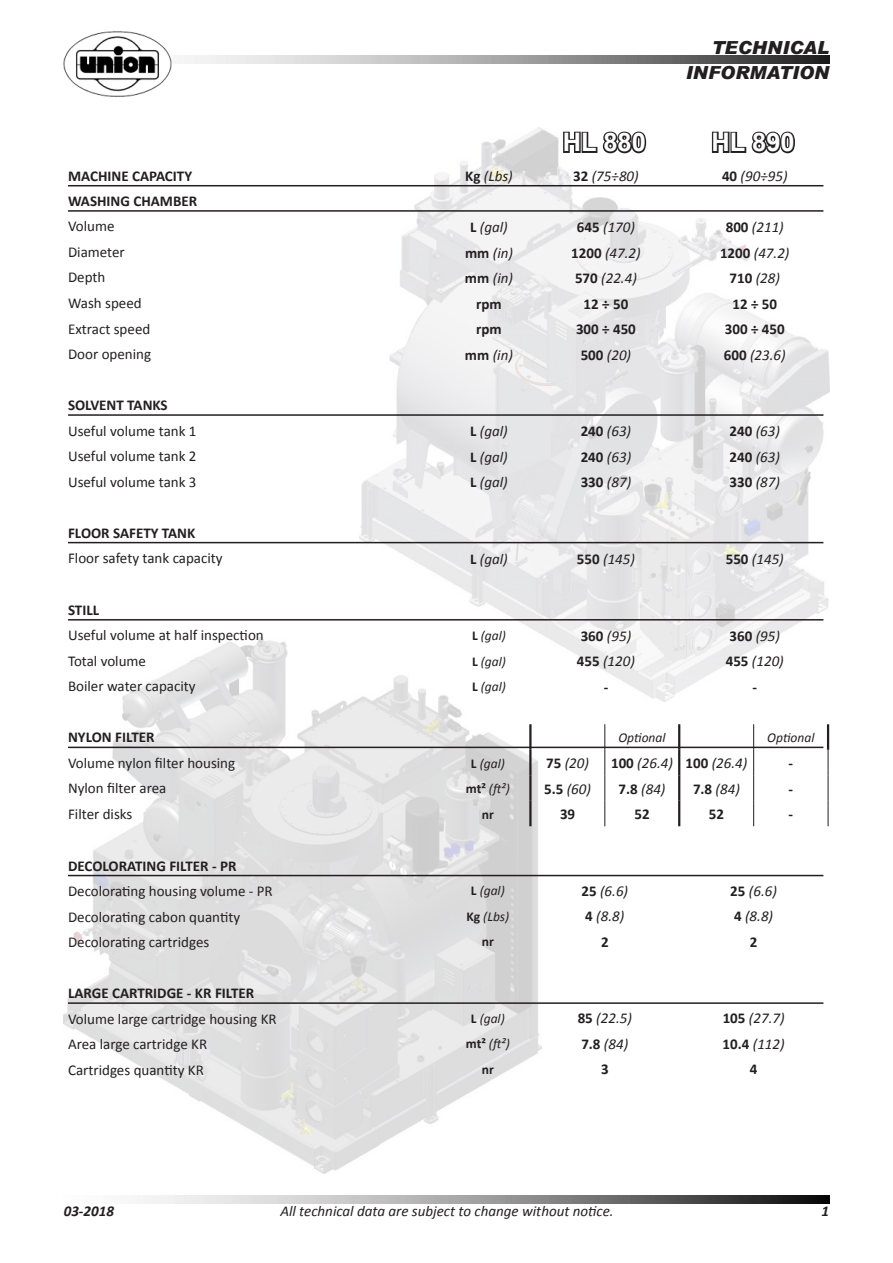
<style>
.page{position:relative;width:893px;height:1263px;background:#fff}
.page>*{position:absolute;margin:0;border:0;box-sizing:border-box;transform-origin:0 0}
.t1{font:700 25.5px "Arial";color:#fff}
.t2{font:italic 900 18px/25.5px "Arial";letter-spacing:.005em;color:#231f20;text-align:right}
.t3{font:italic 15px "Calibri";color:#231f20}
.t4{font:15px/25.5px "Calibri";color:#231f20}
.t5{font:700 15px/25.2px "Calibri";color:#231f20}
.t6{font:italic 700 15px "Calibri";color:#231f20}
.t7{font:italic 13.5px "Calibri";color:#231f20}
.t8{font:700 13.5px "Calibri";color:#231f20}
.s1{font-weight:700;font-style:normal}
</style>
<div class="page">
<img style="left:360px;top:128px;width:469px;height:574px">
<img style="left:63px;top:637px;width:479px;height:536px">
<img style="left:143px;top:1195px;width:686px;height:8px">
<img style="left:185px;top:56px;width:644px;height:7px">
<hr style="left:68px;top:185px;width:755px;height:1px;background:#231f20">
<hr style="left:68px;top:210px;width:755px;height:2px;background:#231f20">
<hr style="left:68px;top:414px;width:755px;height:2px;background:#231f20">
<hr style="left:68px;top:542px;width:755px;height:1px;background:#231f20">
<hr style="left:68px;top:619px;width:755px;height:1px;background:#231f20">
<hr style="left:68px;top:747px;width:755px;height:1px;background:#231f20">
<hr style="left:68px;top:875px;width:755px;height:1px;background:#231f20">
<hr style="left:68px;top:1002px;width:755px;height:2px;background:#231f20">
<svg style="left:828px;top:750px;width:1px;height:76px"></svg>
<hr style="left:678px;top:724px;width:2px;height:26px;background:#231f20">
<hr style="left:827px;top:724px;width:2px;height:26px;background:#231f20">
<svg style="left:753px;top:724px;width:1px;height:102px"></svg>
<hr style="left:678px;top:750px;width:2px;height:25px;background:#231f20">
<hr style="left:678px;top:775px;width:2px;height:26px;background:#231f20">
<hr style="left:678px;top:801px;width:2px;height:25px;background:#231f20">
<hr style="left:529px;top:724px;width:2px;height:26px;background:#231f20">
<hr style="left:529px;top:750px;width:2px;height:25px;background:#231f20">
<hr style="left:529px;top:775px;width:2px;height:26px;background:#231f20">
<hr style="left:529px;top:801px;width:2px;height:25px;background:#231f20">
<svg style="left:604px;top:724px;width:1px;height:102px"></svg>
<img style="left:64px;top:32px;width:108px;height:65px">
<svg style="left:562px;top:129px;width:86px;height:27px"></svg>
<svg style="left:710px;top:129px;width:87px;height:27px"></svg>
<p class="t2" style="left:686px;top:34px;width:145px">TECHNICAL<br>INFORMATION</p>
<p class="t5" style="left:68px;top:163px;width:131px">MACHINE CAPACITY<br>WASHING CHAMBER</p>
<p class="t4" style="left:68px;top:214px;width:85px">Volume<br>Diameter<br>Depth<br>Wash speed<br>Extract speed<br>Door opening</p>
<p class="t5" style="left:68px;top:392px;width:101px">SOLVENT TANKS</p>
<p class="t4" style="left:68px;top:418px;width:130px;text-align:justify">Useful volume tank 1<br>Useful volume tank 2<br>Useful volume tank 3</p>
<p class="t5" style="left:68px;top:520px;width:129px">FLOOR SAFETY TANK</p>
<p class="t4" style="left:68px;top:545px;width:156px">Floor safety tank capacity</p>
<p class="t5" style="left:68px;top:597px;width:33px">STILL</p>
<p class="t4" style="left:68px;top:623px;width:197px">Useful volume at half inspection<br>Total volume<br>Boiler water capacity</p>
<p class="t5" style="left:68px;top:725px;width:88px">NYLON FILTER</p>
<p class="t4" style="left:68px;top:750px;width:169px">Volume nylon filter housing<br>Nylon filter area<br>Filter disks</p>
<p class="t5" style="left:68px;top:853px;width:170px">DECOLORATING FILTER - PR</p>
<p class="t4" style="left:68px;top:878px;width:206px">Decolorating housing volume - PR<br>Decolorating cabon quantity<br>Decolorating cartridges</p>
<p class="t5" style="left:68px;top:980px;width:188px">LARGE CARTRIDGE - KR FILTER</p>
<p class="t4" style="left:68px;top:1006px;width:210px">Volume large cartridge housing KR<br>Area large cartridge KR<br>Cartridges quantity KR</p>
<h1 class="t1" style="left:563px;top:125px;width:85px">HL 880</h1>
<h1 class="t1" style="left:711px;top:125px;width:85px">HL 890</h1>
<p class="t3" style="left:465px;top:166px;width:49px"><span class="s1">Kg</span> (Lbs)</p>
<p class="t3" style="left:573px;top:166px;width:67px"><span class="s1">32</span> (75÷80)</p>
<p class="t3" style="left:722px;top:166px;width:67px"><span class="s1">40</span> (90÷95)</p>
<p class="t3" style="left:470px;top:217px;width:39px"><span class="s1">L</span> (gal)</p>
<p class="t3" style="left:577px;top:217px;width:60px"><span class="s1">645</span> (170)</p>
<p class="t3" style="left:726px;top:217px;width:60px"><span class="s1">800</span> (211)</p>
<p class="t3" style="left:465px;top:242px;width:50px"><span class="s1">mm</span> (in)</p>
<p class="t3" style="left:571px;top:242px;width:71px"><span class="s1">1200</span> (47.2)</p>
<p class="t3" style="left:720px;top:242px;width:71px"><span class="s1">1200</span> (47.2)</p>
<p class="t3" style="left:465px;top:268px;width:50px"><span class="s1">mm</span> (in)</p>
<p class="t3" style="left:575px;top:268px;width:63px"><span class="s1">570</span> (22.4)</p>
<p class="t3" style="left:729px;top:268px;width:52px"><span class="s1">710</span> (28)</p>
<p class="t5" style="left:476px;top:291px;width:27px">rpm</p>
<p class="t5" style="left:584px;top:291px;width:46px">12 ÷ 50</p>
<p class="t5" style="left:732px;top:291px;width:46px">12 ÷ 50</p>
<p class="t5" style="left:476px;top:317px;width:27px">rpm</p>
<p class="t5" style="left:576px;top:317px;width:61px">300 ÷ 450</p>
<p class="t5" style="left:725px;top:317px;width:61px">300 ÷ 450</p>
<p class="t3" style="left:465px;top:344px;width:50px"><span class="s1">mm</span> (in)</p>
<p class="t3" style="left:581px;top:344px;width:52px"><span class="s1">500</span> (20)</p>
<p class="t3" style="left:724px;top:344px;width:63px"><span class="s1">600</span> (23.6)</p>
<p class="t3" style="left:470px;top:421px;width:39px"><span class="s1">L</span> (gal)</p>
<p class="t3" style="left:581px;top:421px;width:52px"><span class="s1">240</span> (63)</p>
<p class="t3" style="left:729px;top:421px;width:52px"><span class="s1">240</span> (63)</p>
<p class="t3" style="left:470px;top:446px;width:39px"><span class="s1">L</span> (gal)</p>
<p class="t3" style="left:581px;top:446px;width:52px"><span class="s1">240</span> (63)</p>
<p class="t3" style="left:729px;top:446px;width:52px"><span class="s1">240</span> (63)</p>
<p class="t3" style="left:470px;top:472px;width:39px"><span class="s1">L</span> (gal)</p>
<p class="t3" style="left:581px;top:472px;width:52px"><span class="s1">330</span> (87)</p>
<p class="t3" style="left:729px;top:472px;width:52px"><span class="s1">330</span> (87)</p>
<p class="t3" style="left:470px;top:549px;width:39px"><span class="s1">L</span> (gal)</p>
<p class="t3" style="left:577px;top:549px;width:60px"><span class="s1">550</span> (145)</p>
<p class="t3" style="left:726px;top:549px;width:60px"><span class="s1">550</span> (145)</p>
<p class="t7" style="left:472px;top:626px;width:35px"><span class="s1">L</span> (gal)</p>
<p class="t3" style="left:581px;top:625px;width:52px"><span class="s1">360</span> (95)</p>
<p class="t3" style="left:729px;top:625px;width:52px"><span class="s1">360</span> (95)</p>
<p class="t7" style="left:472px;top:652px;width:35px"><span class="s1">L</span> (gal)</p>
<p class="t3" style="left:577px;top:651px;width:60px"><span class="s1">455</span> (120)</p>
<p class="t3" style="left:726px;top:651px;width:60px"><span class="s1">455</span> (120)</p>
<p class="t7" style="left:472px;top:677px;width:35px"><span class="s1">L</span> (gal)</p>
<p class="t5" style="left:604px;top:674px;width:6px">-</p>
<p class="t5" style="left:752px;top:674px;width:6px">-</p>
<p class="t7" style="left:618px;top:728px;width:49px">Optional</p>
<p class="t7" style="left:767px;top:728px;width:49px">Optional</p>
<p class="t7" style="left:471px;top:754px;width:35px"><span class="s1">L</span> (gal)</p>
<p class="t3" style="left:546px;top:753px;width:44px"><span class="s1">75</span> (20)</p>
<p class="t3" style="left:611px;top:753px;width:138px"><span class="s1">100</span> (26.4) <span class="s1">100</span> (26.4)</p>
<p class="t5" style="left:789px;top:750px;width:6px">-</p>
<p class="t7" style="left:466px;top:779px;width:46px"><span class="s1">mt²</span> (ft²)</p>
<p class="t3" style="left:544px;top:778px;width:48px"><span class="s1">5.5</span> (60)</p>
<p class="t3" style="left:619px;top:778px;width:48px"><span class="s1">7.8</span> (84)</p>
<p class="t3" style="left:693px;top:778px;width:48px"><span class="s1">7.8</span> (84)</p>
<p class="t5" style="left:789px;top:776px;width:6px">-</p>
<p class="t8" style="left:482px;top:805px;width:14px">nr</p>
<p class="t5" style="left:560px;top:801px;width:17px">39</p>
<p class="t5" style="left:634px;top:801px;width:17px">52</p>
<p class="t5" style="left:709px;top:801px;width:17px">52</p>
<p class="t5" style="left:789px;top:801px;width:6px">-</p>
<p class="t7" style="left:471px;top:881px;width:35px"><span class="s1">L</span> (gal)</p>
<p class="t3" style="left:581px;top:880px;width:48px"><span class="s1">25</span> (6.6)</p>
<p class="t3" style="left:730px;top:880px;width:48px"><span class="s1">25</span> (6.6)</p>
<p class="t7" style="left:466px;top:907px;width:44px"><span class="s1">Kg</span> (Lbs)</p>
<p class="t3" style="left:585px;top:906px;width:41px"><span class="s1">4</span> (8.8)</p>
<p class="t3" style="left:734px;top:906px;width:41px"><span class="s1">4</span> (8.8)</p>
<p class="t8" style="left:482px;top:933px;width:14px">nr</p>
<p class="t5" style="left:601px;top:929px;width:9px">2</p>
<p class="t5" style="left:750px;top:929px;width:9px">2</p>
<p class="t7" style="left:471px;top:1009px;width:35px"><span class="s1">L</span> (gal)</p>
<p class="t3" style="left:578px;top:1008px;width:56px"><span class="s1">85</span> (22.5)</p>
<p class="t3" style="left:723px;top:1008px;width:63px"><span class="s1">105</span> (27.7)</p>
<p class="t7" style="left:466px;top:1034px;width:46px"><span class="s1">mt²</span> (ft²)</p>
<p class="t3" style="left:581px;top:1033px;width:48px"><span class="s1">7.8</span> (84)</p>
<p class="t3" style="left:723px;top:1033px;width:64px"><span class="s1">10.4</span> (112)</p>
<p class="t8" style="left:482px;top:1060px;width:14px">nr</p>
<p class="t5" style="left:601px;top:1057px;width:9px">3</p>
<p class="t5" style="left:750px;top:1057px;width:9px">4</p>
<p class="t6" style="left:64px;top:1202px;width:52px">03-2018</p>
<p class="t3" style="left:280px;top:1201px;width:335px">All technical data are subject to change without notice.</p>
<p class="t6" style="left:822px;top:1202px;width:9px">1</p>
</div>
